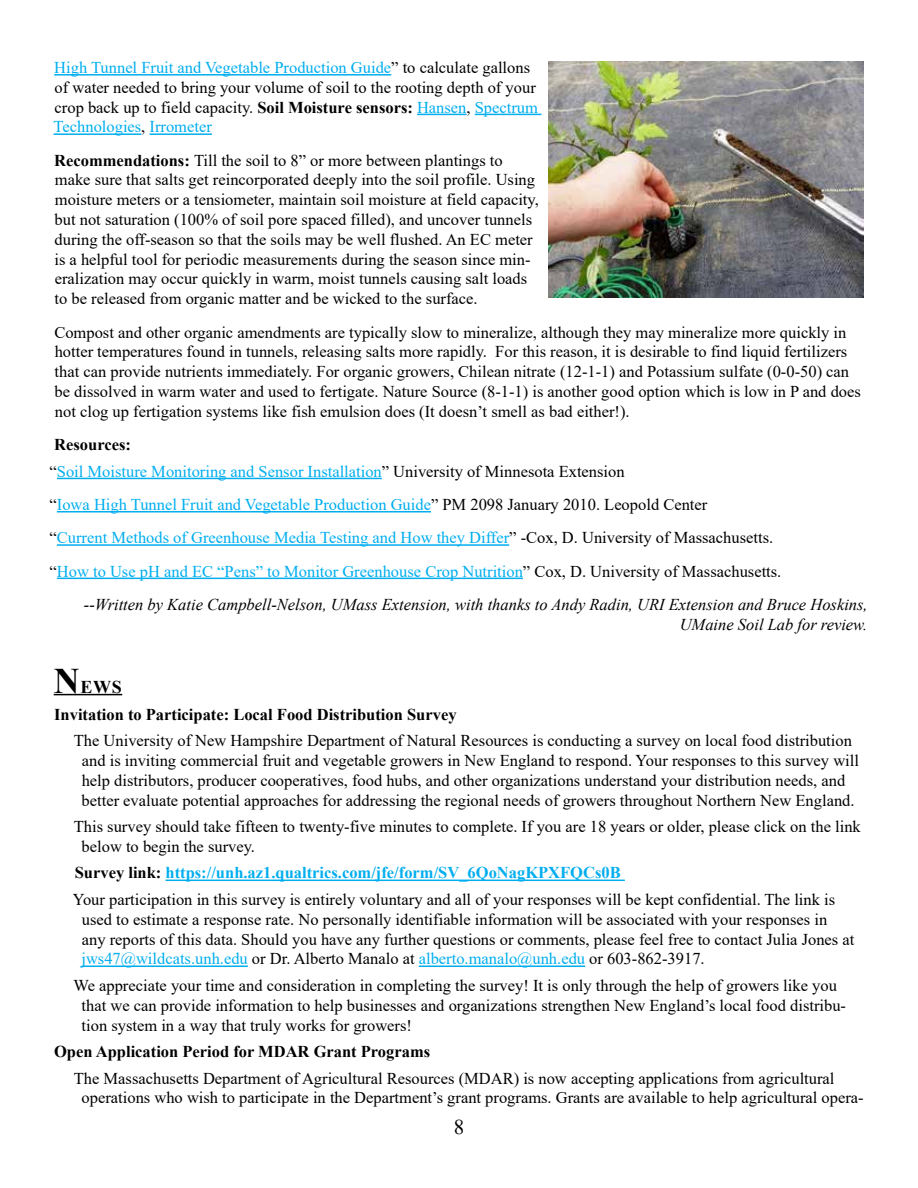
<style>
.page{position:relative;width:918px;height:1188px;background:#fff}
.page>*{position:absolute;margin:0;border:0;box-sizing:border-box;transform-origin:0 0}
.t1{font:21px "Times New Roman";color:#000}
.t2{font:700 18px "Times New Roman";color:#000}
.t3{font:16.5px/19.8px "Times New Roman";color:#000}
.t4{font:16.5px/26.5px "Times New Roman";color:#00aeef}
.t5{font:italic 16.5px "Times New Roman";color:#000}
.t6{font:700 16.5px "Times New Roman";color:#000}
.s1{color:#00aeef}
.s2{font-weight:700}
.s3{font-weight:700;color:#000}
.s4{color:#000}
.s5{font-size:36px}
.s6{font-weight:700;color:#00aeef}
</style>
<div class="page">
<hr style="left:54px;top:74px;width:337px;height:2px;background:#00aeef">
<hr style="left:417px;top:114px;width:50px;height:1px;background:#00aeef">
<hr style="left:475px;top:114px;width:67px;height:1px;background:#00aeef">
<hr style="left:54px;top:133px;width:87px;height:2px;background:#00aeef">
<hr style="left:150px;top:133px;width:62px;height:2px;background:#00aeef">
<hr style="left:57px;top:478px;width:325px;height:1px;background:#00aeef">
<hr style="left:57px;top:511px;width:374px;height:1px;background:#00aeef">
<hr style="left:57px;top:544px;width:452px;height:2px;background:#00aeef">
<hr style="left:57px;top:578px;width:466px;height:1px;background:#00aeef">
<hr style="left:54px;top:694px;width:68px;height:1px;background:#000">
<hr style="left:166px;top:880px;width:459px;height:1px;background:#00aeef">
<hr style="left:81px;top:965px;width:167px;height:2px;background:#00aeef">
<hr style="left:419px;top:965px;width:166px;height:2px;background:#00aeef">
<img style="left:549px;top:62px;width:315px;height:235px">
<p class="t3" style="left:54px;top:57px;width:486px"><span class="s1">High Tunnel Fruit and Vegetable Production Guide</span>” to calculate gallons of water needed to bring your volume of soil to the rooting depth of your crop back up to field capacity. <span class="s2">Soil Moisture sensors:</span> <span class="s1">Hansen</span>, <span class="s1">Spectrum Technologies</span>, <span class="s1">Irrometer</span></p>
<p class="t3" style="left:54px;top:150px;width:486px"><span class="s2">Recommendations:</span> Till the soil to 8” or more between plantings to make sure that salts get reincorporated deeply into the soil profile. Using moisture meters or a tensiometer, maintain soil moisture at field capacity, but not saturation (100% of soil pore spaced filled), and uncover tunnels during the off-season so that the soils may be well flushed. An EC meter is a helpful tool for periodic measurements during the season since min&shy;eralization may occur quickly in warm, moist tunnels causing salt loads to be released from organic matter and be wicked to the surface.</p>
<p class="t3" style="left:54px;top:322px;width:808px">Compost and other organic amendments are typically slow to mineralize, although they may mineralize more quickly in hotter temperatures found in tunnels, releasing salts more rapidly. For this reason, it is desirable to find liquid fertilizers that can provide nutrients immediately. For organic growers, Chilean nitrate (12-1-1) and Potassium sulfate (0-0-50) can be dissolved in warm water and used to fertigate. Nature Source (8-1-1) is another good option which is low in P and does not clog up fertigation systems like fish emulsion does (It doesn’t smell as bad either!).</p>
<p class="t4" style="left:50px;top:431px;width:577px"><span class="s3">Resources:<br></span><span class="s4">“</span>Soil Moisture Monitoring and Sensor Installation<span class="s4">” University of Minnesota Extension</span></p>
<p class="t4" style="left:50px;top:491px;width:659px"><span class="s4">“</span>Iowa High Tunnel Fruit and Vegetable Production Guide<span class="s4">” PM 2098 January 2010. Leopold Center</span></p>
<p class="t4" style="left:50px;top:524px;width:725px"><span class="s4">“</span>Current Methods of Greenhouse Media Testing and How they Differ<span class="s4">” -Cox, D. University of Massachusetts.</span></p>
<p class="t4" style="left:50px;top:557px;width:733px"><span class="s4">“</span>How to Use pH and EC “Pens” to Monitor Greenhouse Crop Nutrition<span class="s4">” Cox, D. University of Massachusetts.</span></p>
<p class="t5" style="left:84px;top:593px;width:785px">--Written by Katie Campbell-Nelson, UMass Extension, with thanks to Andy Radin, URI Extension and Bruce Hoskins,</p>
<p class="t5" style="left:680px;top:613px;width:189px">UMaine Soil Lab for review.</p>
<p class="t2" style="left:54px;top:674px;width:70px"><span class="s5">N</span>EWS</p>
<p class="t6" style="left:54px;top:702px;width:404px">Invitation to Participate: Local Food Distribution Survey</p>
<p class="t3" style="left:74px;top:730px;width:787px;text-align:center">The University of New Hampshire Department of Natural Resources is conducting a survey on local food distribution and is inviting commercial fruit and vegetable growers in New England to respond. Your responses to this survey will help distributors, producer cooperatives, food hubs, and other organizations understand your distribution needs, and better evaluate potential approaches for addressing the regional needs of growers throughout Northern New England.</p>
<p class="t3" style="left:82px;top:816px;width:781px;text-indent:-8px">This survey should take fifteen to twenty-five minutes to complete. If you are 18 years or older, please click on the link below to begin the survey.</p>
<p class="t3" style="left:73px;top:859px;width:764px;line-height:26.5px"><span class="s2">Survey link:</span> <span class="s6">https://unh.az1.qualtrics.com/jfe/form/SV_6QoNagKPXFQCs0B<br></span>Your participation in this survey is entirely voluntary and all of your responses will be kept confidential. The link is</p>
<p class="t3" style="left:81px;top:909px;width:774px">used to estimate a response rate. No personally identifiable information will be associated with your responses in any reports of this data. Should you have any further questions or comments, please feel free to contact Julia Jones at <span class="s1">jws47@wildcats.unh.edu</span> or Dr. Alberto Manalo at <span class="s1">alberto.manalo@unh.edu</span> or 603-862-3917.</p>
<p class="t3" style="left:82px;top:975px;width:766px;text-indent:-8px">We appreciate your time and consideration in completing the survey! It is only through the help of growers like you that we can provide information to help businesses and organizations strengthen New England’s local food distribu&shy;tion system in a way that truly works for growers!</p>
<p class="t6" style="left:54px;top:1040px;width:378px">Open Application Period for MDAR Grant Programs</p>
<p class="t3" style="left:82px;top:1068px;width:784px;text-indent:-8px">The Massachusetts Department of Agricultural Resources (MDAR) is now accepting applications from agricultural operations who wish to participate in the Department’s grant programs. Grants are available to help agricultural opera-</p>
<p class="t1" style="left:454px;top:1112px;width:12px">8</p>
</div>
